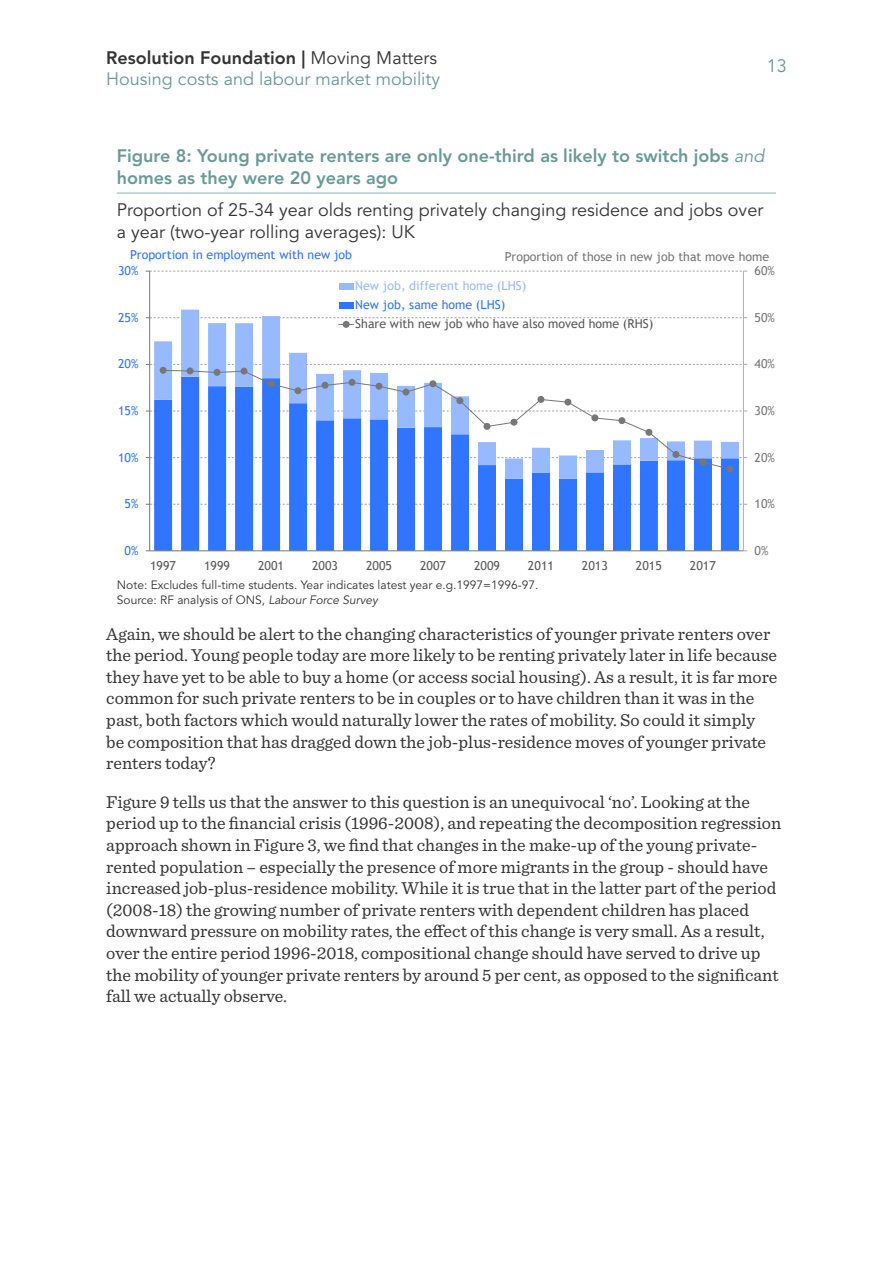
<style>
.page{position:relative;width:893px;height:1263px;background:#fff}
.page>*{position:absolute;margin:0;border:0;box-sizing:border-box;transform-origin:0 0}
.t1{font:18px/21.6px "Sentinel";color:#333334}
.t2{font:18px/21.6px "Avenir LT Std";color:#333334}
.t3{font:800 18px/21.6px "Avenir LT Std";color:#699999}
.t4{font:18px/21.6px "Avenir LT Std";color:#699999}
.t5{font:12.3px "Trebuchet MS";color:#595959}
.t6{font:12.3px "Trebuchet MS";color:#3075ff}
.t7{font:12.3px "Trebuchet MS";color:#777}
.t8{font:12.3px "Trebuchet MS";letter-spacing:.005em;color:#97baff}
.t9{font:12px/14.4px "Avenir LT Std";color:#333334}
.s1{font-weight:800;color:#333334}
.s2{color:#333334}
.s3{font-weight:400;font-style:italic}
.s4{font-style:italic}
</style>
<div class="page">
<hr style="left:117px;top:192px;width:659px;height:2px;background:#b4cccc">
<svg style="left:154px;top:479px;width:585px;height:71px;fill:#3075ff"></svg>
<svg style="left:154px;top:310px;width:585px;height:169px"></svg>
<hr style="left:743px;top:271px;width:1px;height:280px;background:#adadad">
<hr style="left:149px;top:271px;width:1px;height:280px;background:#777">
<svg style="left:146px;top:504px;width:601px;height:1px"></svg>
<svg style="left:146px;top:457px;width:601px;height:1px"></svg>
<svg style="left:146px;top:411px;width:601px;height:1px"></svg>
<svg style="left:146px;top:364px;width:601px;height:1px"></svg>
<svg style="left:146px;top:317px;width:601px;height:1px"></svg>
<svg style="left:146px;top:271px;width:601px;height:1px"></svg>
<hr style="left:150px;top:550px;width:593px;height:1px;background:#777">
<svg style="left:163px;top:370px;width:568px;height:100px"></svg>
<div style="left:160px;top:367px;width:7px;height:7px;background:#777;border-radius:50%"></div>
<div style="left:187px;top:367px;width:7px;height:7px;background:#777;border-radius:50%"></div>
<div style="left:214px;top:369px;width:7px;height:7px;background:#777;border-radius:50%"></div>
<div style="left:241px;top:368px;width:7px;height:7px;background:#777;border-radius:50%"></div>
<div style="left:268px;top:380px;width:6px;height:7px;background:#777;border-radius:50%"></div>
<div style="left:294px;top:387px;width:7px;height:7px;background:#777;border-radius:50%"></div>
<div style="left:322px;top:382px;width:7px;height:7px;background:#777;border-radius:50%"></div>
<div style="left:349px;top:379px;width:7px;height:7px;background:#777;border-radius:50%"></div>
<div style="left:376px;top:383px;width:6px;height:7px;background:#777;border-radius:50%"></div>
<div style="left:402px;top:389px;width:7px;height:6px;background:#777;border-radius:50%"></div>
<div style="left:429px;top:380px;width:7px;height:7px;background:#777;border-radius:50%"></div>
<div style="left:456px;top:397px;width:7px;height:7px;background:#777;border-radius:50%"></div>
<div style="left:483px;top:423px;width:7px;height:7px;background:#777;border-radius:50%"></div>
<div style="left:510px;top:419px;width:7px;height:7px;background:#777;border-radius:50%"></div>
<div style="left:537px;top:396px;width:7px;height:7px;background:#777;border-radius:50%"></div>
<div style="left:564px;top:399px;width:7px;height:7px;background:#777;border-radius:50%"></div>
<div style="left:591px;top:414px;width:7px;height:7px;background:#777;border-radius:50%"></div>
<div style="left:618px;top:417px;width:7px;height:7px;background:#777;border-radius:50%"></div>
<div style="left:645px;top:429px;width:7px;height:7px;background:#777;border-radius:50%"></div>
<div style="left:672px;top:451px;width:7px;height:7px;background:#777;border-radius:50%"></div>
<div style="left:699px;top:459px;width:7px;height:7px;background:#777;border-radius:50%"></div>
<div style="left:726px;top:465px;width:7px;height:7px;background:#777;border-radius:50%"></div>
<div style="left:339px;top:283px;width:15px;height:6px;background:#97baff"></div>
<div style="left:339px;top:302px;width:15px;height:6px;background:#3075ff"></div>
<div style="left:343px;top:321px;width:7px;height:7px;background:#777;border-radius:50%"></div>
<p class="t4" style="left:106px;top:47px;width:335px"><span class="s1">Resolution Foundation |</span> <span class="s2">Moving Matters<br></span>Housing costs and labour market mobility</p>
<p class="t4" style="left:767px;top:55px;width:22px">13</p>
<p class="t3" style="left:117px;top:145px;width:649px">Figure 8: Young private renters are only one-third as likely to switch jobs <span class="s3">and </span>homes as they were 20 years ago</p>
<p class="t2" style="left:117px;top:200px;width:648px">Proportion of 25-34 year olds renting privately changing residence and jobs over a year (two-year rolling averages): UK</p>
<p class="t6" style="left:130px;top:247px;width:224px">Proportion in employment with new job</p>
<p class="t7" style="left:505px;top:249px;width:266px">Proportion of those in new job that move home</p>
<p class="t6" style="left:118px;top:263px;width:22px">30%</p>
<p class="t7" style="left:754px;top:263px;width:22px">60%</p>
<p class="t6" style="left:118px;top:310px;width:22px">25%</p>
<p class="t8" style="left:355px;top:278px;width:173px">New job, different home (LHS)</p>
<p class="t6" style="left:355px;top:297px;width:151px">New job, same home (LHS)</p>
<p class="t5" style="left:355px;top:316px;width:299px">Share with new job who have also moved home (RHS)</p>
<p class="t7" style="left:754px;top:310px;width:22px">50%</p>
<p class="t6" style="left:118px;top:356px;width:22px">20%</p>
<p class="t7" style="left:754px;top:356px;width:22px">40%</p>
<p class="t6" style="left:118px;top:403px;width:22px">15%</p>
<p class="t7" style="left:754px;top:403px;width:22px">30%</p>
<p class="t6" style="left:118px;top:449px;width:22px">10%</p>
<p class="t7" style="left:754px;top:449px;width:22px">20%</p>
<p class="t6" style="left:125px;top:496px;width:15px">5%</p>
<p class="t7" style="left:754px;top:496px;width:22px">10%</p>
<p class="t6" style="left:125px;top:543px;width:15px">0%</p>
<p class="t7" style="left:754px;top:543px;width:15px">0%</p>
<p class="t5" style="left:150px;top:558px;width:28px">1997</p>
<p class="t5" style="left:204px;top:558px;width:28px">1999</p>
<p class="t5" style="left:258px;top:558px;width:28px">2001</p>
<p class="t5" style="left:312px;top:558px;width:28px">2003</p>
<p class="t5" style="left:366px;top:558px;width:28px">2005</p>
<p class="t5" style="left:420px;top:558px;width:28px">2007</p>
<p class="t5" style="left:474px;top:558px;width:28px">2009</p>
<p class="t5" style="left:528px;top:558px;width:28px">2011</p>
<p class="t5" style="left:582px;top:558px;width:28px">2013</p>
<p class="t5" style="left:636px;top:558px;width:28px">2015</p>
<p class="t5" style="left:690px;top:558px;width:28px">2017</p>
<p class="t9" style="left:117px;top:578px;width:423px">Note: Excludes full-time students. Year indicates latest year e.g.1997=1996-97.<br>Source: RF analysis of ONS, <span class="s4">Labour Force Survey</span></p>
<p class="t1" style="left:106px;top:622px;width:673px">Again, we should be alert to the changing characteristics of younger private renters over the period. Young people today are more likely to be renting privately later in life because they have yet to be able to buy a home (or access social housing). As a result, it is far more common for such private renters to be in couples or to have children than it was in the past, both factors which would naturally lower the rates of mobility. So could it simply be composition that has dragged down the job-plus-residence moves of younger private renters today?</p>
<p class="t1" style="left:106px;top:790px;width:676px">Figure 9 tells us that the answer to this question is an unequivocal ‘no’. Looking at the period up to the financial crisis (1996-2008), and repeating the decomposition regression approach shown in Figure 3, we find that changes in the make-up of the young private&shy;rented population – especially the presence of more migrants in the group - should have increased job-plus-residence mobility. While it is true that in the latter part of the period (2008-18) the growing number of private renters with dependent children has placed downward pressure on mobility rates, the effect of this change is very small. As a result, over the entire period 1996-2018, compositional change should have served to drive up the mobility of younger private renters by around 5 per cent, as opposed to the significant fall we actually observe.</p>
</div>
